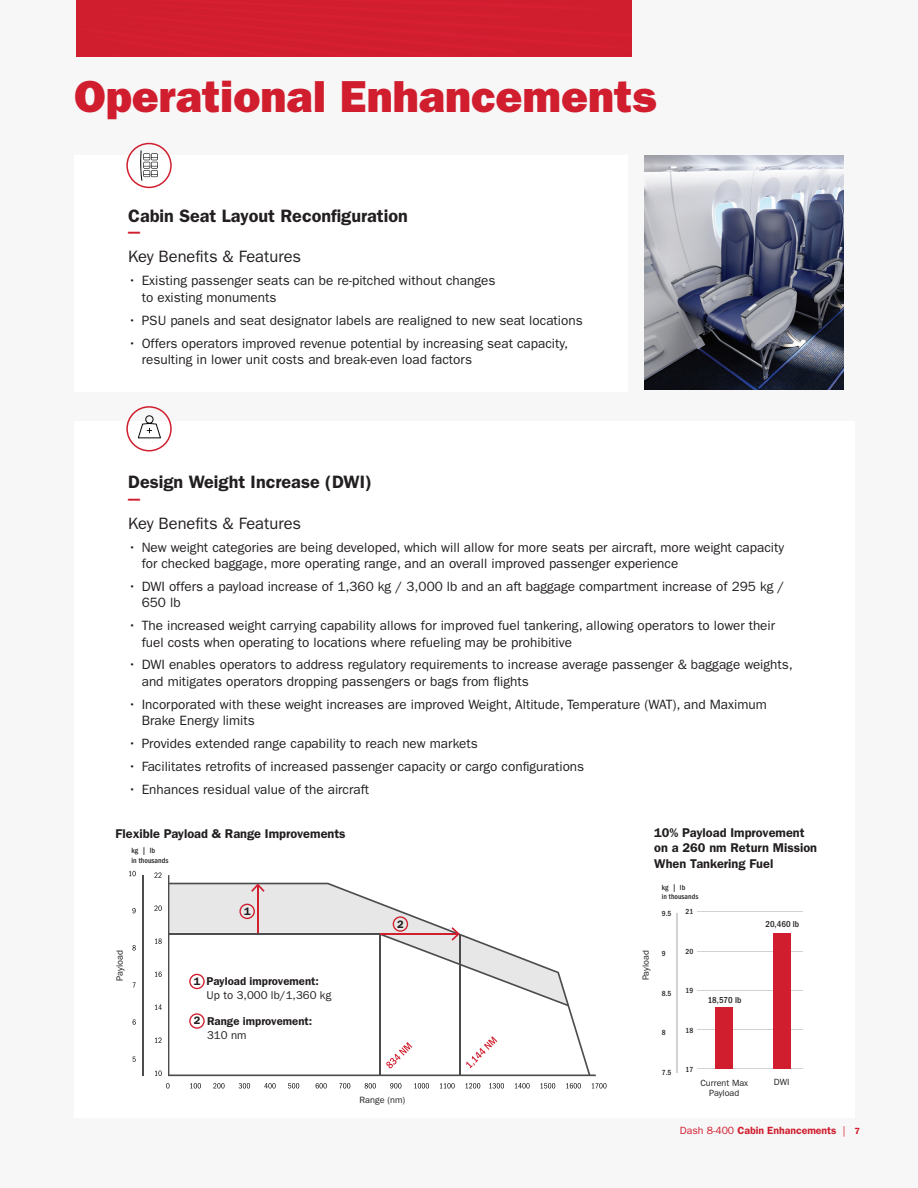
<style>
.page{position:relative;width:918px;height:1188px;background:#f7f7f8}
.page>*{position:absolute;margin:0;border:0;box-sizing:border-box;transform-origin:0 0}
.t1{font:45px "ITC Franklin Gothic Std Hvy";color:#d01e2e}
.t2{font:600 18px "ITC Franklin Gothic Std";color:#231f20}
.t3{font:16.5px "ITC Franklin Gothic Std";color:#231f20}
.t4{font:13.5px/16.2px "ITC Franklin Gothic Std";color:#231f20}
.t5{font:600 12.75px/15.3px "ITC Franklin Gothic Std";color:#231f20}
.t6{font:12px "ITC Franklin Gothic Std Hvy";color:#d01e2e}
.t7{font:600 11.4px "ITC Franklin Gothic Std";color:#231f20}
.t8{font:11.4px "ITC Franklin Gothic Std";color:#231f20}
.t9{font:600 10.95px "ITC Franklin Gothic Std";color:#231f20}
.t10{font:600 10.5px "ITC Franklin Gothic Std";color:#d01e2e}
.t11{font:9.15px "ITC Franklin Gothic Std";color:#231f20}
.t12{font:9px/10.8px "ITC Franklin Gothic Std";color:#231f20;text-align:center}
.t13{font:500 condensed 9px "ITC Franklin Gothic Std";color:#231f20}
.t14{font:500 condensed 7.8px/9.1px "ITC Franklin Gothic Std";color:#231f20}
.t15{font:500 condensed 7.65px/9px "ITC Franklin Gothic Std";color:#231f20}
.s1{font-weight:400}
.s2{font-size:9px}
</style>
<div class="page">
<img style="left:645px;top:156px;width:199px;height:234px">
<div style="left:74px;top:155px;width:553px;height:237px;background:#fff"></div>
<div style="left:74px;top:421px;width:780px;height:696px;background:#fff"></div>
<svg style="left:138px;top:415px;width:23px;height:23px"></svg>
<div style="left:77px;top:0;width:555px;height:56px;background:#d01e2e"></div>
<hr style="left:676px;top:913px;width:2px;height:160px;background:#d1d2d4">
<hr style="left:697px;top:1068px;width:106px;height:1px;background:#d1d2d4">
<hr style="left:697px;top:1029px;width:106px;height:1px;background:#d1d2d4">
<hr style="left:697px;top:990px;width:106px;height:1px;background:#d1d2d4">
<hr style="left:697px;top:951px;width:106px;height:1px;background:#d1d2d4">
<hr style="left:697px;top:911px;width:106px;height:1px;background:#d1d2d4">
<div style="left:715px;top:1007px;width:18px;height:61px;background:#d01e2e"></div>
<div style="left:773px;top:933px;width:17px;height:135px;background:#d01e2e"></div>
<div style="left:126px;top:406px;width:46px;height:46px;border:2px solid #d01e2e;border-radius:50%"></div>
<div style="left:126px;top:143px;width:46px;height:45px;border:2px solid #d01e2e;border-radius:50%"></div>
<svg style="left:140px;top:150px;width:18px;height:31px"></svg>
<hr style="left:142px;top:875px;width:2px;height:200px;background:#4c4c4c">
<svg style="left:168px;top:875px;width:428px;height:201px"></svg>
<svg style="left:169px;top:883px;width:421px;height:193px"></svg>
<hr style="left:257px;top:885px;width:2px;height:48px;background:#d01e2e">
<svg style="left:251px;top:884px;width:14px;height:8px"></svg>
<svg style="left:166px;top:1083px;width:4px;height:6px"></svg>
<svg style="left:190px;top:1083px;width:11px;height:6px"></svg>
<svg style="left:213px;top:1083px;width:12px;height:6px"></svg>
<svg style="left:239px;top:1083px;width:11px;height:6px"></svg>
<svg style="left:264px;top:1083px;width:12px;height:6px"></svg>
<svg style="left:288px;top:1083px;width:11px;height:6px"></svg>
<svg style="left:316px;top:1083px;width:11px;height:6px"></svg>
<svg style="left:339px;top:1083px;width:11px;height:6px"></svg>
<svg style="left:365px;top:1083px;width:11px;height:6px"></svg>
<svg style="left:390px;top:1083px;width:11px;height:6px"></svg>
<svg style="left:414px;top:1083px;width:15px;height:6px"></svg>
<svg style="left:440px;top:1083px;width:15px;height:6px"></svg>
<svg style="left:466px;top:1083px;width:14px;height:6px"></svg>
<svg style="left:489px;top:1083px;width:15px;height:6px"></svg>
<svg style="left:515px;top:1083px;width:15px;height:6px"></svg>
<svg style="left:541px;top:1083px;width:14px;height:6px"></svg>
<svg style="left:566px;top:1083px;width:15px;height:6px"></svg>
<svg style="left:592px;top:1083px;width:15px;height:6px"></svg>
<svg style="left:154px;top:872px;width:8px;height:6px"></svg>
<svg style="left:154px;top:906px;width:8px;height:5px"></svg>
<svg style="left:155px;top:939px;width:7px;height:5px"></svg>
<svg style="left:155px;top:972px;width:7px;height:5px"></svg>
<svg style="left:155px;top:1005px;width:7px;height:5px"></svg>
<svg style="left:155px;top:1038px;width:7px;height:5px"></svg>
<svg style="left:155px;top:1071px;width:7px;height:5px"></svg>
<svg style="left:466px;top:1036px;width:31px;height:32px"></svg>
<svg style="left:386px;top:1042px;width:26px;height:26px"></svg>
<svg style="left:129px;top:871px;width:7px;height:5px"></svg>
<svg style="left:132px;top:908px;width:4px;height:5px"></svg>
<svg style="left:132px;top:945px;width:4px;height:6px"></svg>
<svg style="left:133px;top:982px;width:3px;height:6px"></svg>
<svg style="left:133px;top:1019px;width:3px;height:6px"></svg>
<svg style="left:132px;top:1057px;width:4px;height:5px"></svg>
<div style="left:239px;top:904px;width:16px;height:15px;border:1px solid #d01e2e;border-radius:50%"></div>
<div style="left:189px;top:974px;width:16px;height:15px;border:1px solid #d01e2e;border-radius:50%"></div>
<div style="left:393px;top:916px;width:15px;height:16px;border:1px solid #d01e2e;border-radius:50%"></div>
<div style="left:189px;top:1013px;width:16px;height:16px;border:1px solid #d01e2e;border-radius:50%"></div>
<hr style="left:169px;top:933px;width:212px;height:2px;background:#4c4c4c">
<svg style="left:380px;top:927px;width:189px;height:79px"></svg>
<hr style="left:381px;top:933px;width:77px;height:2px;background:#d01e2e">
<h1 class="t1" style="left:74px;top:70px;width:584px">Operational Enhancements</h1>
<h2 class="t2" style="left:128px;top:205px;width:281px">Cabin Seat Layout Reconfiguration</h2>
<p class="t6" style="left:128px;top:225px;width:13px">—</p>
<p class="t3" style="left:128px;top:247px;width:174px">Key Benefits &amp; Features</p>
<p class="t4" style="left:142px;top:273px;width:355px;text-indent:-14px">• Existing passenger seats can be re-pitched without changes to existing monuments</p>
<p class="t4" style="left:128px;top:312px;width:456px">• PSU panels and seat designator labels are realigned to new seat locations</p>
<p class="t4" style="left:142px;top:335px;width:428px;text-indent:-14px">• Offers operators improved revenue potential by increasing seat capacity, resulting in lower unit costs and break-even load factors</p>
<h2 class="t2" style="left:128px;top:471px;width:245px">Design Weight Increase (DWI)</h2>
<p class="t6" style="left:128px;top:491px;width:13px">—</p>
<p class="t3" style="left:128px;top:514px;width:174px">Key Benefits &amp; Features</p>
<p class="t4" style="left:142px;top:539px;width:644px;text-indent:-14px">• New weight categories are being developed, which will allow for more seats per aircraft, more weight capacity for checked baggage, more operating range, and an overall improved passenger experience</p>
<p class="t4" style="left:142px;top:579px;width:644px;text-indent:-14px">• DWI offers a payload increase of 1,360 kg / 3,000 lb and an aft baggage compartment increase of 295 kg /<br>650 lb</p>
<p class="t4" style="left:142px;top:618px;width:635px;text-indent:-14px">• The increased weight carrying capability allows for improved fuel tankering, allowing operators to lower their fuel costs when operating to locations where refueling may be prohibitive</p>
<p class="t4" style="left:142px;top:657px;width:653px;text-indent:-14px">• DWI enables operators to address regulatory requirements to increase average passenger &amp; baggage weights, and mitigates operators dropping passengers or bags from flights</p>
<p class="t4" style="left:142px;top:696px;width:627px;text-indent:-14px">• Incorporated with these weight increases are improved Weight, Altitude, Temperature (WAT), and Maximum<br>Brake Energy limits</p>
<p class="t4" style="left:128px;top:735px;width:351px">• Provides extended range capability to reach new markets</p>
<p class="t4" style="left:128px;top:758px;width:458px">• Facilitates retrofits of increased passenger capacity or cargo configurations</p>
<p class="t4" style="left:128px;top:781px;width:242px">• Enhances residual value of the aircraft</p>
<p class="t5" style="left:116px;top:826px;width:232px">Flexible Payload &amp; Range Improvements</p>
<p class="t14" style="left:131px;top:846px;width:39px">kg | lb<br>in thousands</p>
<p class="t11" style="left:114px;top:981px;width:32px;rotate:-90deg">Payload</p>
<p class="t9" style="left:244px;top:905px;width:8px">1</p>
<p class="t7" style="left:207px;top:974px;width:114px">Payload improvement:</p>
<p class="t8" style="left:207px;top:989px;width:126px">Up to 3,000 lb/1,360 kg</p>
<p class="t7" style="left:207px;top:1014px;width:107px">Range improvement:</p>
<p class="t8" style="left:207px;top:1029px;width:41px">310 nm</p>
<p class="t9" style="left:194px;top:975px;width:8px">1</p>
<p class="t9" style="left:194px;top:1014px;width:8px">2</p>
<p class="t9" style="left:397px;top:917px;width:8px">2</p>
<p class="t11" style="left:360px;top:1095px;width:47px">Range (nm)</p>
<p class="t5" style="left:654px;top:825px;width:164px">10% Payload Improvement on a 260 nm Return Mission<br>When Tankering Fuel</p>
<p class="t12" style="left:640px;top:980px;width:31px;rotate:-90deg">Payload</p>
<p class="t15" style="left:662px;top:883px;width:38px">kg | lb<br>in thousands</p>
<p class="t15" style="left:686px;top:907px;width:9px">21</p>
<p class="t15" style="left:686px;top:947px;width:9px">20</p>
<p class="t15" style="left:686px;top:986px;width:9px">19</p>
<p class="t15" style="left:686px;top:1026px;width:9px">18</p>
<p class="t15" style="left:686px;top:1065px;width:9px">17</p>
<p class="t15" style="left:662px;top:909px;width:11px">9.5</p>
<p class="t15" style="left:662px;top:949px;width:5px">9</p>
<p class="t15" style="left:662px;top:989px;width:11px">8.5</p>
<p class="t15" style="left:662px;top:1028px;width:5px">8</p>
<p class="t15" style="left:662px;top:1068px;width:11px">7.5</p>
<p class="t13" style="left:708px;top:995px;width:35px">18,570 lb</p>
<p class="t12" style="left:700px;top:1077px;width:49px">Current Max<br>Payload</p>
<p class="t13" style="left:765px;top:919px;width:35px">20,460 lb</p>
<p class="t12" style="left:774px;top:1076px;width:17px">DWI</p>
<p class="t10" style="left:680px;top:1124px;width:181px"><span class="s1">Dash 8-400</span> Cabin Enhancements <span class="s1">|</span> <span class="s2">7</span></p>
</div>
